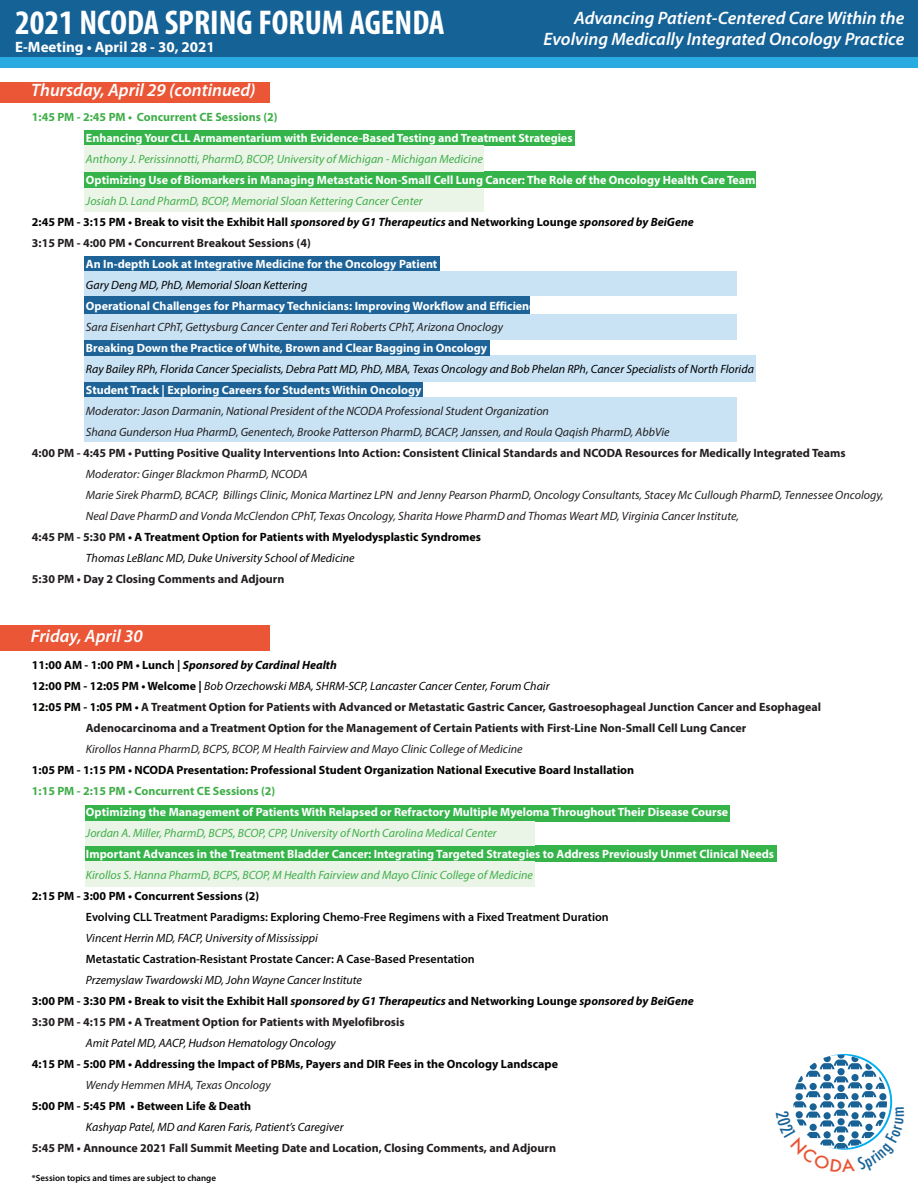
<style>
.page{position:relative;width:918px;height:1188px;background:#fff}
.page>*{position:absolute;margin:0;border:0;box-sizing:border-box;transform-origin:0 0}
.t1{font:700 condensed 34.5px "Myriad Pro";color:#fff}
.t2{font:italic 600 18px "Myriad Pro";color:#fff}
.t3{font:700 15px "Myriad Pro";color:#fff}
.t4{font:italic 12px/21px "Myriad Pro";color:#231f20}
.t5{font:700 12px "Myriad Pro";color:#fff}
.t6{font:700 12px "Myriad Pro";color:#231f20}
.t7{font:700 12px "Myriad Pro";color:#040503}
.t8{font:italic 12px "Myriad Pro";color:#40ae49}
.t9{font:italic 12px "Myriad Pro";color:#000}
.t10{font:italic 12px "Myriad Pro";color:#040503}
.t11{font:600 12px "Myriad Pro";color:#040503}
.t12{font:700 12px "Myriad Pro";color:#40ae49}
.t13{font:italic 700 12px "Myriad Pro";color:#040503}
.t14{font:600 9px "Myriad Pro";color:#040503}
.s1{font-style:italic}
.s2{color:#231f20}
.s3{font-style:normal}
.s4{font-weight:700;font-style:normal;color:#040503}
.s5{color:#040503}
</style>
<div class="page">
<div style="left:84px;top:356px;width:672px;height:26px;background:#c9e3f5"></div>
<div style="left:84px;top:257px;width:356px;height:15px;background:#1d6397"></div>
<div style="left:84px;top:340px;width:405px;height:16px;background:#1d6397"></div>
<div style="left:84px;top:382px;width:339px;height:15px;background:#1d6397"></div>
<div style="left:84px;top:296px;width:446px;height:18px;background:#1d6397"></div>
<div style="left:0;top:0;width:918px;height:58px;background:#156297"></div>
<div style="left:0;top:625px;width:270px;height:25px;background:#eb5636"></div>
<div style="left:0;top:58px;width:918px;height:10px;background:#29abe2"></div>
<div style="left:0;top:82px;width:270px;height:21px;background:#eb5636"></div>
<div style="left:84px;top:172px;width:672px;height:16px;background:#35b44a"></div>
<div style="left:85px;top:805px;width:645px;height:16px;background:#35b44a"></div>
<div style="left:85px;top:846px;width:692px;height:16px;background:#35b44a"></div>
<div style="left:84px;top:397px;width:653px;height:45px;background:#c9e3f5"></div>
<div style="left:84px;top:314px;width:653px;height:26px;background:#c9e3f5"></div>
<div style="left:84px;top:272px;width:653px;height:24px;background:#c9e3f5"></div>
<div style="left:85px;top:862px;width:450px;height:25px;background:#eaf5e8"></div>
<div style="left:85px;top:821px;width:450px;height:25px;background:#eaf5e8"></div>
<div style="left:84px;top:131px;width:491px;height:15px;background:#35b44a"></div>
<div style="left:84px;top:146px;width:400px;height:26px;background:#eaf5e8"></div>
<div style="left:84px;top:188px;width:400px;height:24px;background:#eaf5e8"></div>
<svg style="left:793px;top:1055px;width:100px;height:95px"></svg>
<p class="t1" style="left:15px;top:1px;width:431px">2021 NCODA SPRING FORUM AGENDA</p>
<p class="t3" style="left:15px;top:37px;width:201px">E-Meeting • April 28 - 30, 2021</p>
<p class="t2" style="left:31px;top:79px;width:226px">Thursday, April 29 (continued)</p>
<p class="t2" style="left:574px;top:6px;width:332px">Advancing Patient-Centered Care Within the</p>
<p class="t2" style="left:544px;top:28px;width:362px">Evolving Medically Integrated Oncology Practice</p>
<p class="t12" style="left:32px;top:109px;width:247px">1:45 PM - 2:45 PM • Concurrent CE Sessions (2)</p>
<p class="t5" style="left:86px;top:130px;width:488px">Enhancing Your CLL Armamentarium with Evidence-Based Testing and Treatment Strategies</p>
<p class="t8" style="left:86px;top:152px;width:398px">Anthony J. Perissinnotti, PharmD, BCOP, University of Michigan - Michigan Medicine</p>
<p class="t5" style="left:86px;top:172px;width:671px">Optimizing Use of Biomarkers in Managing Metastatic Non-Small Cell Lung Cancer: The Role of the Oncology Health Care Team</p>
<p class="t8" style="left:86px;top:194px;width:338px">Josiah D. Land PharmD, BCOP, Memorial Sloan Kettering Cancer Center</p>
<p class="t7" style="left:32px;top:214px;width:663px">2:45 PM - 3:15 PM • Break to visit the Exhibit Hall <span class="s1">sponsored by G1 Therapeutics</span> and Networking Lounge <span class="s1">sponsored by BeiGene</span></p>
<p class="t6" style="left:32px;top:235px;width:280px">3:15 PM - 4:00 PM • Concurrent Breakout Sessions (4)</p>
<p class="t5" style="left:86px;top:256px;width:353px">An In-depth Look at Integrative Medicine for the Oncology Patient</p>
<p class="t9" style="left:86px;top:278px;width:223px">Gary Deng MD, PhD, Memorial Sloan Kettering</p>
<p class="t5" style="left:86px;top:298px;width:457px">Operational Challenges for Pharmacy Technicians: Improving Workflow and Efficiency</p>
<p class="t4" style="left:86px;top:317px;width:419px">Sara Eisenhart CPhT, Gettysburg Cancer Center and Teri Roberts CPhT, Arizona Onoclogy</p>
<p class="t5" style="left:86px;top:340px;width:403px">Breaking Down the Practice of White, Brown and Clear Bagging in Oncology</p>
<p class="t9" style="left:86px;top:362px;width:669px">Ray Bailey RPh, Florida Cancer Specialists, Debra Patt MD, PhD, MBA, Texas Oncology and Bob Phelan RPh, Cancer Specialists of North Florida</p>
<p class="t5" style="left:86px;top:382px;width:337px">Student Track | Exploring Careers for Students Within Oncology</p>
<p class="t4" style="left:86px;top:401px;width:465px">Moderator: Jason Darmanin, National President of the NCODA Professional Student Organization</p>
<p class="t4" style="left:86px;top:422px;width:585px">Shana Gunderson Hua PharmD, Genentech, Brooke Patterson PharmD, BCACP, Janssen, and Roula Qaqish PharmD, AbbVie</p>
<p class="t6" style="left:32px;top:445px;width:815px">4:00 PM - 4:45 PM • Putting Positive Quality Interventions Into Action: Consistent Clinical Standards and NCODA Resources for Medically Integrated Teams</p>
<p class="t4" style="left:86px;top:464px;width:223px">Moderator: Ginger Blackmon PharmD, NCODA</p>
<p class="t4" style="left:86px;top:485px;width:799px">Marie Sirek PharmD, BCACP, Billings Clinic, Monica Martinez LPN and Jenny Pearson PharmD, Oncology Consultants, Stacey Mc Cullough PharmD, Tennessee Oncology,<br>Neal Dave PharmD and Vonda McClendon CPhT, Texas Oncology, Sharita Howe PharmD and Thomas Weart MD, Virginia Cancer Institute,</p>
<p class="t7" style="left:32px;top:529px;width:451px"><span class="s2">4:45 PM - 5:30 PM</span> • A Treatment Option for Patients with Myelodysplastic Syndromes</p>
<p class="t10" style="left:86px;top:551px;width:270px">Thomas LeBlanc MD, Duke University School of Medicine</p>
<p class="t6" style="left:32px;top:571px;width:254px">5:30 PM • Day 2 Closing Comments and Adjourn</p>
<p class="t2" style="left:31px;top:625px;width:113px">Friday, April 30</p>
<p class="t13" style="left:32px;top:657px;width:306px"><span class="s3">11:00 AM - 1:00 PM • Lunch |</span> Sponsored by Cardinal Health</p>
<p class="t9" style="left:32px;top:679px;width:519px"><span class="s4">12:00 PM - 12:05 PM • Welcome |</span> Bob Orzechowski MBA, SHRM-SCP, Lancaster Cancer Center, Forum Chair</p>
<p class="t6" style="left:32px;top:699px;width:791px"><span class="s5">12:05 PM - 1:05 PM •</span> A Treatment Option for Patients with Advanced or Metastatic Gastric Cancer, Gastroesophageal Junction Cancer and Esophageal</p>
<p class="t6" style="left:86px;top:720px;width:662px">Adenocarcinoma and a Treatment Option for the Management of Certain Patients with First-Line Non-Small Cell Lung Cancer</p>
<p class="t4" style="left:86px;top:738px;width:438px">Kirollos Hanna PharmD, BCPS, BCOP, M Health Fairview and Mayo Clinic College of Medicine</p>
<p class="t7" style="left:32px;top:762px;width:604px">1:05 PM - 1:15 PM • NCODA Presentation: Professional Student Organization National Executive Board Installation</p>
<p class="t12" style="left:32px;top:783px;width:245px">1:15 PM - 2:15 PM • Concurrent CE Sessions (2)</p>
<p class="t5" style="left:86px;top:804px;width:644px">Optimizing the Management of Patients With Relapsed or Refractory Multiple Myeloma Throughout Their Disease Course</p>
<p class="t8" style="left:86px;top:825px;width:412px">Jordan A. Miller, PharmD, BCPS, BCOP, CPP, University of North Carolina Medical Center</p>
<p class="t5" style="left:86px;top:846px;width:690px">Important Advances in the Treatment Bladder Cancer: Integrating Targeted Strategies to Address Previously Unmet Clinical Needs</p>
<p class="t8" style="left:86px;top:867px;width:448px">Kirollos S. Hanna PharmD, BCPS, BCOP, M Health Fairview and Mayo Clinic College of Medicine</p>
<p class="t7" style="left:32px;top:888px;width:229px">2:15 PM - 3:00 PM • Concurrent Sessions (2)</p>
<p class="t11" style="left:86px;top:909px;width:524px">Evolving CLL Treatment Paradigms: Exploring Chemo-Free Regimens with a Fixed Treatment Duration</p>
<p class="t10" style="left:86px;top:930px;width:233px">Vincent Herrin MD, FACP, University of Mississippi</p>
<p class="t11" style="left:86px;top:951px;width:390px">Metastatic Castration-Resistant Prostate Cancer: A Case-Based Presentation</p>
<p class="t10" style="left:86px;top:972px;width:278px">Przemyslaw Twardowski MD, John Wayne Cancer Institute</p>
<p class="t7" style="left:32px;top:993px;width:663px">3:00 PM - 3:30 PM • Break to visit the Exhibit Hall <span class="s1">sponsored by G1 Therapeutics</span> and Networking Lounge <span class="s1">sponsored by BeiGene</span></p>
<p class="t6" style="left:32px;top:1014px;width:374px">3:30 PM - 4:15 PM • A Treatment Option for Patients with Myelofibrosis</p>
<p class="t10" style="left:86px;top:1035px;width:251px">Amit Patel MD, AACP, Hudson Hematology Oncology</p>
<p class="t7" style="left:32px;top:1056px;width:528px">4:15 PM - 5:00 PM • Addressing the Impact of PBMs, Payers and DIR Fees in the Oncology Landscape</p>
<p class="t4" style="left:86px;top:1074px;width:186px">Wendy Hemmen MHA, Texas Oncology</p>
<p class="t7" style="left:32px;top:1098px;width:221px">5:00 PM - 5:45 PM • Between Life &amp; Death</p>
<p class="t10" style="left:86px;top:1119px;width:259px">Kashyap Patel, MD and Karen Faris, Patient’s Caregiver</p>
<p class="t6" style="left:32px;top:1140px;width:526px">5:45 PM • Announce 2021 Fall Summit Meeting Date and Location, Closing Comments, and Adjourn</p>
<p class="t14" style="left:32px;top:1172px;width:186px">*Session topics and times are subject to change</p>
</div>
